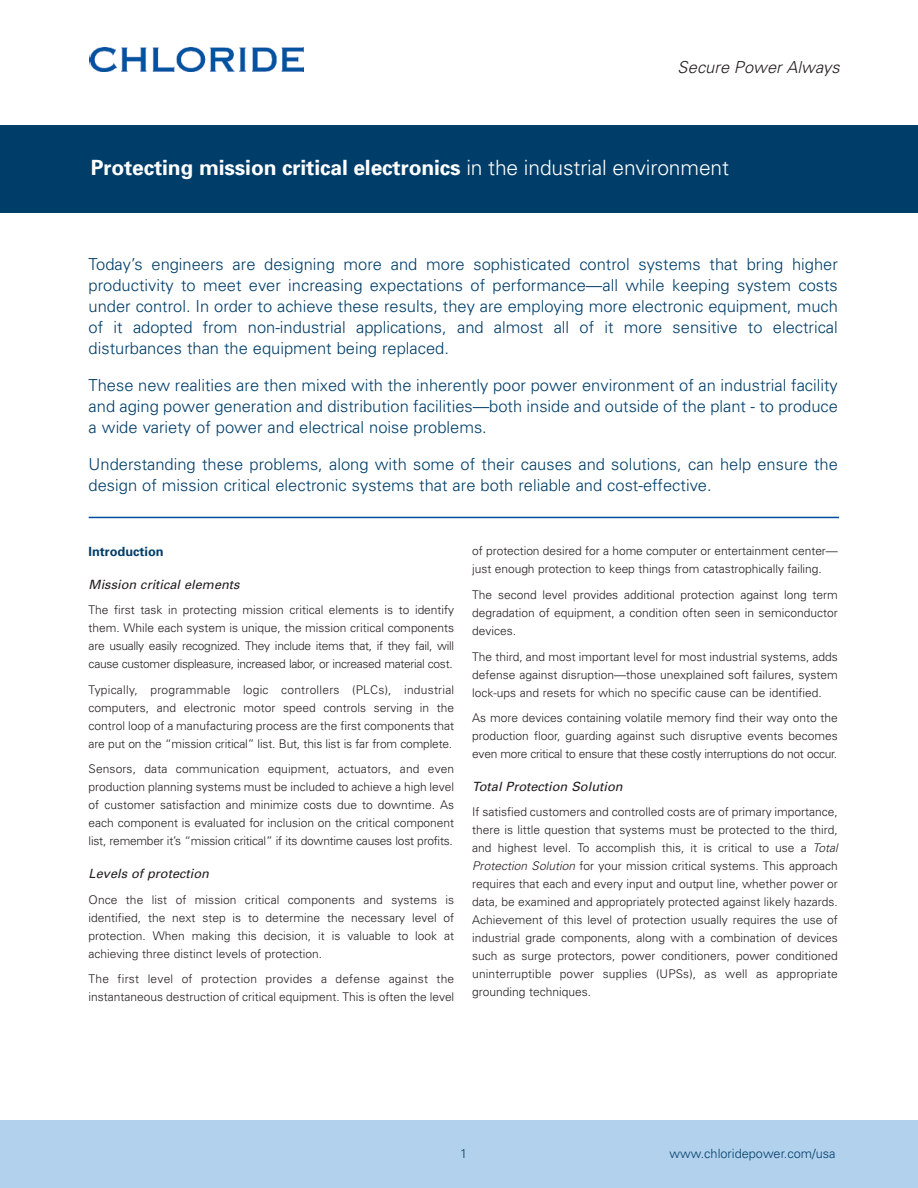
<style>
.page{position:relative;width:918px;height:1188px;background:#fff}
.page>*{position:absolute;margin:0;border:0;box-sizing:border-box;transform-origin:0 0}
.t1{font:700 21px "Univers";letter-spacing:-.005em;color:#fff}
.t2{font:300 16.5px/21px "Univers";color:#003e69;text-align:justify}
.t3{font:italic 300 16.5px "Univers";letter-spacing:.005em;color:#231f20}
.t4{font:italic 12.75px "Univers";letter-spacing:.005em;color:#231f20}
.t5{font:300 12.75px "Univers";color:#003e69}
.t6{font:700 12.75px "Univers";color:#003e69}
.t7{font:300 12px/18px "Univers";letter-spacing:-.005em;color:#231f20;text-align:justify}
.s1{font-weight:300}
.s2{font-style:italic}
</style>
<div class="page">
<div style="left:0;top:1120px;width:918px;height:68px;background:#b2d1ed"></div>
<div style="left:0;top:125px;width:918px;height:88px;background:#003e69"></div>
<img style="left:91px;top:47px;width:213px;height:24px">
<hr style="left:89px;top:517px;width:750px;height:1px;background:#01509f">
<h2 class="t3" style="left:678px;top:61px;width:164px">Secure Power Always</h2>
<h1 class="t1" style="left:91px;top:159px;width:640px">Protecting mission critical electronics <span class="s1">in the industrial environment</span></h1>
<p class="t2" style="left:89px;top:255px;width:751px">Today’s engineers are designing more and more sophisticated control systems that bring higher productivity to meet ever increasing expectations of performance—all while keeping system costs under control. In order to achieve these results, they are employing more electronic equipment, much of it adopted from non-industrial applications, and almost all of it more sensitive to electrical disturbances than the equipment being replaced.</p>
<p class="t2" style="left:89px;top:376px;width:751px">These new realities are then mixed with the inherently poor power environment of an industrial facility and aging power generation and distribution facilities—both inside and outside of the plant - to produce a wide variety of power and electrical noise problems.</p>
<h2 class="t2" style="left:89px;top:455px;width:751px">Understanding these problems, along with some of their causes and solutions, can help ensure the design of mission critical electronic systems that are both reliable and cost-effective.</h2>
<p class="t6" style="left:89px;top:547px;width:76px">Introduction</p>
<p class="t4" style="left:89px;top:579px;width:152px">Mission critical elements</p>
<p class="t7" style="left:89px;top:602px;width:367px">The first task in protecting mission critical elements is to identify them. While each system is unique, the mission critical components are usually easily recognized. They include items that, if they fail, will cause customer displeasure, increased labor, or increased material cost.</p>
<p class="t7" style="left:89px;top:682px;width:367px">Typically, programmable logic controllers (PLCs), industrial computers, and electronic motor speed controls serving in the control loop of a manufacturing process are the first components that are put on the “mission critical” list. But, this list is far from complete.</p>
<p class="t7" style="left:89px;top:761px;width:367px">Sensors, data communication equipment, actuators, and even production planning systems must be included to achieve a high level of customer satisfaction and minimize costs due to downtime. As each component is evaluated for inclusion on the critical component list, remember it’s “mission critical” if its downtime causes lost profits.</p>
<p class="t4" style="left:89px;top:869px;width:122px">Levels of protection</p>
<p class="t7" style="left:89px;top:891px;width:367px">Once the list of mission critical components and systems is identified, the next step is to determine the necessary level of protection. When making this decision, it is valuable to look at achieving three distinct levels of protection.</p>
<p class="t7" style="left:89px;top:971px;width:367px">The first level of protection provides a defense against the instantaneous destruction of critical equipment. This is often the level</p>
<p class="t7" style="left:472px;top:543px;width:367px">of protection desired for a home computer or entertainment center— just enough protection to keep things from catastrophically failing.</p>
<p class="t7" style="left:472px;top:587px;width:367px">The second level provides additional protection against long term degradation of equipment, a condition often seen in semiconductor devices.</p>
<p class="t7" style="left:472px;top:648px;width:367px">The third, and most important level for most industrial systems, adds defense against disruption—those unexplained soft failures, system lock-ups and resets for which no specific cause can be identified.</p>
<p class="t7" style="left:472px;top:710px;width:367px">As more devices containing volatile memory find their way onto the production floor, guarding against such disruptive events becomes even more critical to ensure that these costly interruptions do not occur.</p>
<p class="t4" style="left:472px;top:782px;width:152px">Total Protection Solution</p>
<p class="t7" style="left:472px;top:804px;width:367px">If satisfied customers and controlled costs are of primary importance, there is little question that systems must be protected to the third, and highest level. To accomplish this, it is critical to use a <span class="s2">Total Protection Solution</span> for your mission critical systems. This approach requires that each and every input and output line, whether power or data, be examined and appropriately protected against likely hazards.<br>Achievement of this level of protection usually requires the use of industrial grade components, along with a combination of devices such as surge protectors, power conditioners, power conditioned uninterruptible power supplies (UPSs), as well as appropriate grounding techniques.</p>
<p class="t5" style="left:460px;top:1148px;width:9px">1</p>
<p class="t5" style="left:670px;top:1148px;width:168px">www.chloridepower.com/usa</p>
</div>
